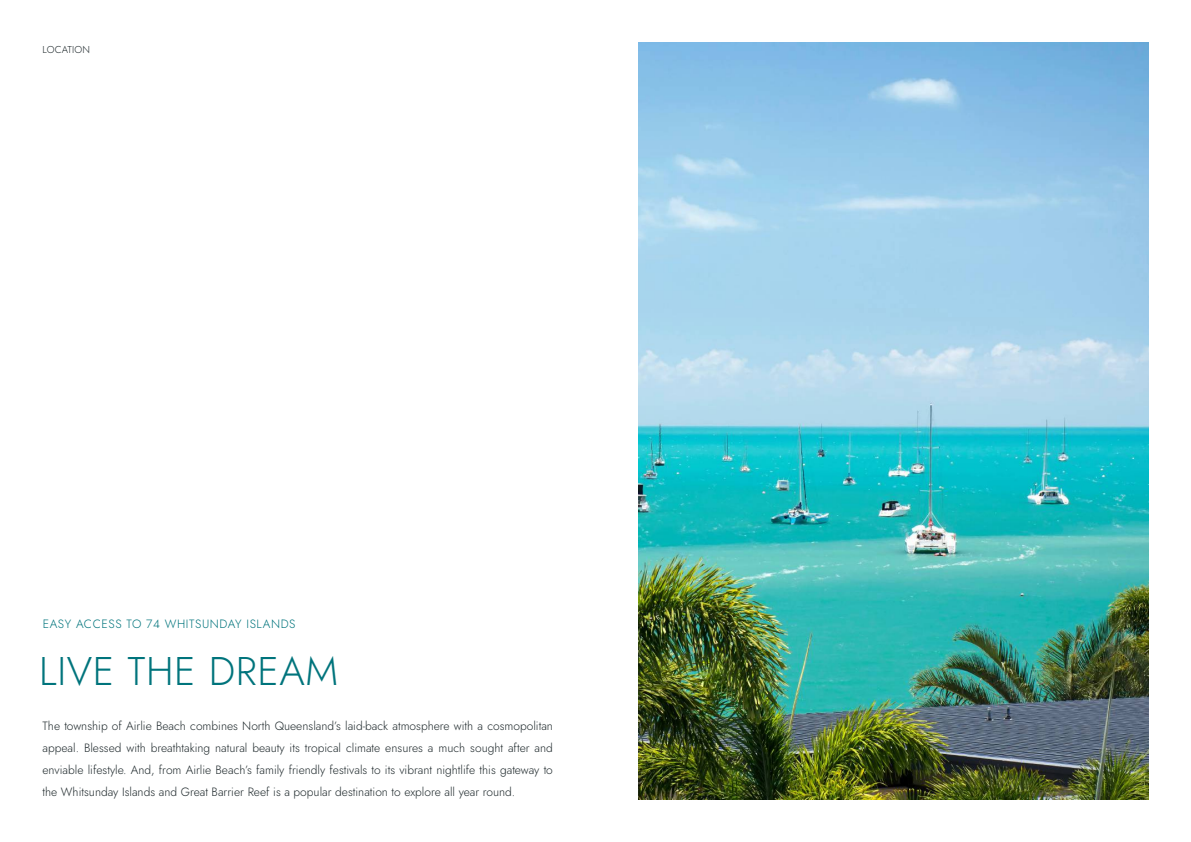
<style>
.page{position:relative;width:1191px;height:842px;background:#fff}
.page>*{position:absolute;margin:0;border:0;box-sizing:border-box;transform-origin:0 0}
.t1{font:40px "Jost";letter-spacing:.015em;color:#00747c}
.t2{font:12px/22px "Jost";color:#212b2e;text-align:justify}
.t3{font:12px "Jost";letter-spacing:.05em;color:#00747c}
.t4{font:10px "Jost";letter-spacing:.015em;color:#212b2e}
</style>
<div class="page">
<img style="left:638px;top:43px;width:510px;height:756px">
<p class="t4" style="left:43px;top:43px;width:49px">LOCATION</p>
<p class="t3" style="left:43px;top:616px;width:254px">EASY ACCESS TO 74 WHITSUNDAY ISLANDS</p>
<h1 class="t1" style="left:39px;top:644px;width:300px">LIVE THE DREAM</h1>
<p class="t2" style="left:43px;top:715px;width:512px">The township of Airlie Beach combines North Queensland’s laid-back atmosphere with a cosmopolitan appeal. Blessed with breathtaking natural beauty its tropical climate ensures a much sought after and enviable lifestyle. And, from Airlie Beach’s family friendly festivals to its vibrant nightlife this gateway to the Whitsunday Islands and Great Barrier Reef is a popular destination to explore all year round.</p>
</div>
